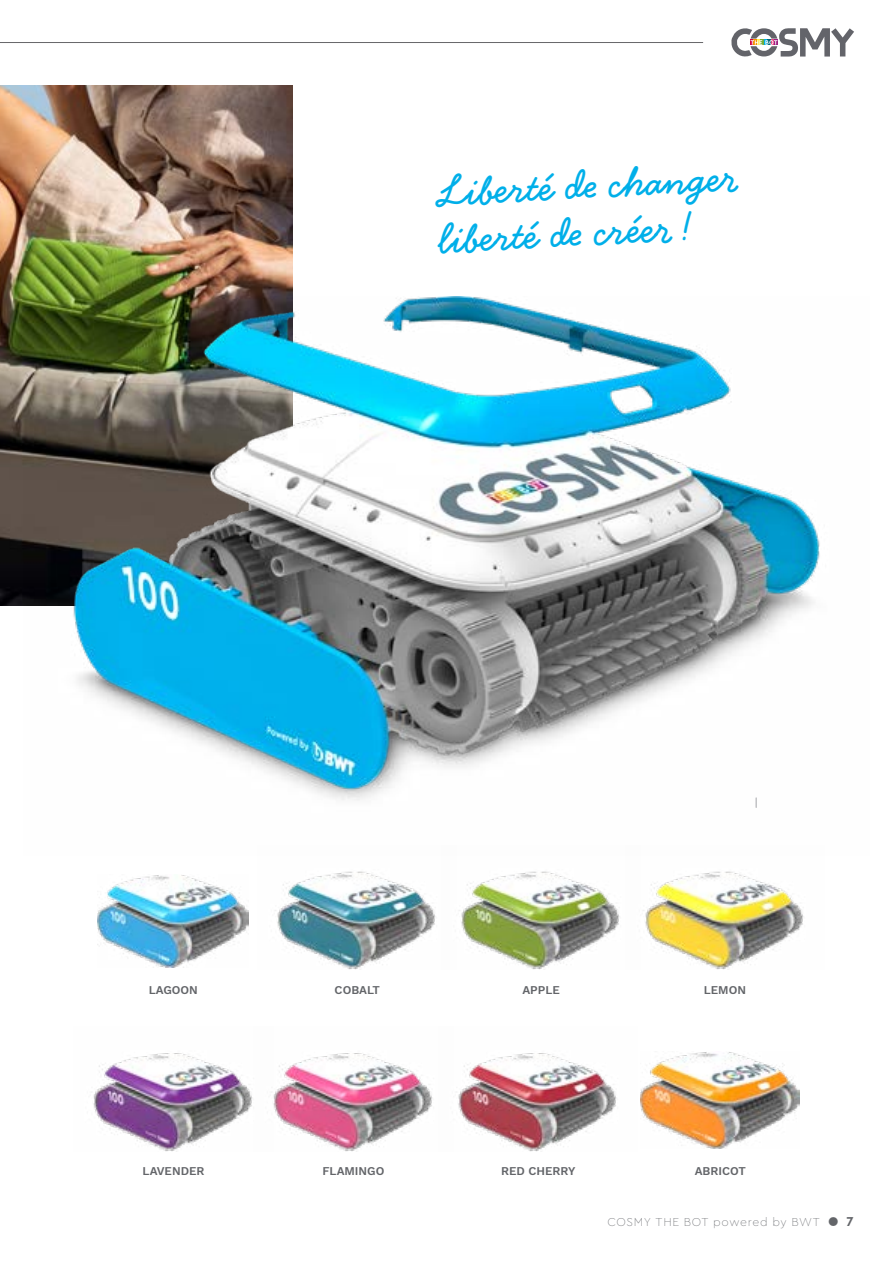
<style>
.page{position:relative;width:893px;height:1263px;background:#fff}
.page>*{position:absolute;margin:0;border:0;box-sizing:border-box;transform-origin:0 0}
.t1{font:700 45px/47.2px "Handsome Pro";color:#00afe9}
.t2{font:100 12px "Cera PRO";letter-spacing:.05em;color:#636569}
.t3{font:600 11.7px "Work Sans";color:#636569}
.s1{font-weight:700;font-size:13.5px}
</style>
<div class="page">
<hr style="left:0;top:42px;width:703px;height:1px;background:#66666a">
<svg style="left:731px;top:28px;width:123px;height:29px"></svg>
<img style="left:641px;top:1052px;width:159px;height:97px">
<img style="left:273px;top:1053px;width:159px;height:98px">
<img style="left:458px;top:1053px;width:158px;height:98px">
<img style="left:93px;top:1053px;width:159px;height:98px">
<img style="left:643px;top:871px;width:161px;height:99px">
<img style="left:98px;top:875px;width:151px;height:93px">
<img style="left:275px;top:871px;width:161px;height:99px">
<img style="left:459px;top:871px;width:161px;height:99px">
<img style="left:0;top:85px;width:292px;height:521px">
<img style="left:24px;top:297px;width:796px;height:511px">
<h1 class="t1" style="left:436px;top:170px;width:304px;rotate:-3deg">Liberté de changer liberté de créer!</h1>
<p class="t3" style="left:149px;top:981px;width:51px">LAGOON</p>
<p class="t3" style="left:143px;top:1162px;width:63px">LAVENDER</p>
<p class="t3" style="left:335px;top:981px;width:47px">COBALT</p>
<p class="t3" style="left:322px;top:1162px;width:64px">FLAMINGO</p>
<p class="t3" style="left:522px;top:981px;width:39px">APPLE</p>
<p class="t3" style="left:704px;top:981px;width:44px">LEMON</p>
<p class="t3" style="left:501px;top:1162px;width:76px">RED CHERRY</p>
<p class="t3" style="left:695px;top:1162px;width:53px">ABRICOT</p>
<p class="t2" style="left:607px;top:1214px;width:248px">COSMY THE BOT powered by BWT <span class="s1">● 7</span></p>
</div>
